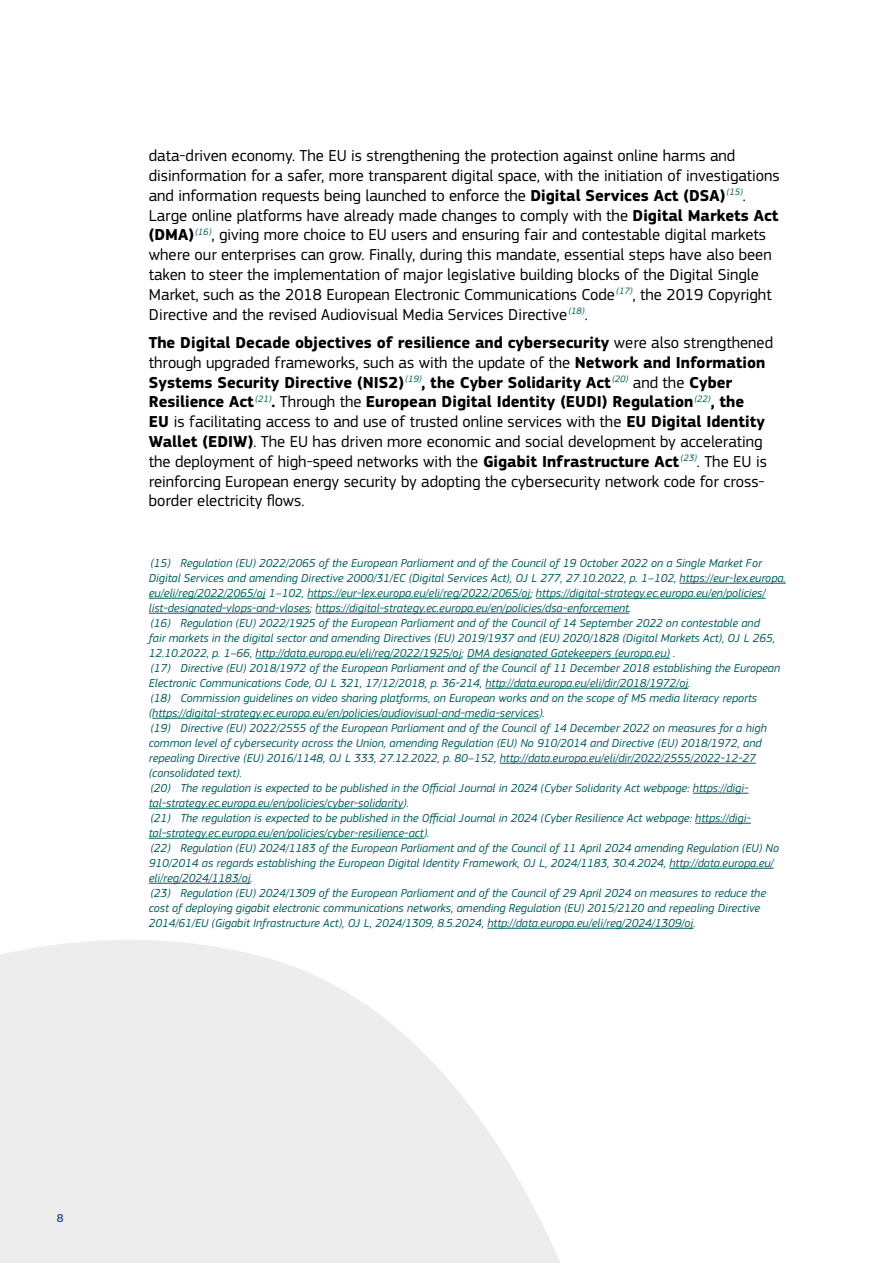
<style>
.page{position:relative;width:893px;height:1263px;background:#fff}
.page>*{position:absolute;margin:0;border:0;box-sizing:border-box;transform-origin:0 0}
.Paragraph{font:16.5px/19.8px "EC Square Sans Pro";color:#000}
.Footnotes{font:italic 12px/15px "EC Square Sans Pro";color:#005e5d}
.t1{font:500 12px "EC Square Sans Pro";color:#3a4f99}
.s1{font-weight:700}
</style>
<div class="page">
<svg style="left:0;top:927px;width:622px;height:336px;fill:#ededed"></svg>
<hr style="left:680px;top:583px;width:106px;height:1px;background:#005e5d">
<hr style="left:149px;top:598px;width:117px;height:1px;background:#005e5d">
<hr style="left:307px;top:598px;width:223px;height:1px;background:#005e5d">
<hr style="left:536px;top:598px;width:230px;height:1px;background:#005e5d">
<hr style="left:149px;top:613px;width:161px;height:1px;background:#005e5d">
<hr style="left:316px;top:613px;width:313px;height:1px;background:#005e5d">
<hr style="left:256px;top:658px;width:206px;height:1px;background:#005e5d">
<hr style="left:467px;top:658px;width:203px;height:1px;background:#005e5d">
<hr style="left:485px;top:688px;width:203px;height:1px;background:#005e5d">
<hr style="left:152px;top:718px;width:387px;height:1px;background:#005e5d">
<hr style="left:500px;top:763px;width:256px;height:1px;background:#005e5d">
<hr style="left:693px;top:793px;width:55px;height:1px;background:#005e5d">
<hr style="left:149px;top:808px;width:254px;height:1px;background:#005e5d">
<hr style="left:695px;top:823px;width:56px;height:1px;background:#005e5d">
<hr style="left:149px;top:838px;width:275px;height:1px;background:#005e5d">
<hr style="left:669px;top:868px;width:105px;height:1px;background:#005e5d">
<hr style="left:149px;top:883px;width:102px;height:1px;background:#005e5d">
<hr style="left:487px;top:928px;width:206px;height:1px;background:#005e5d">
<p class="Paragraph" style="left:149px;top:146px;width:632px">data-driven economy. The EU is strengthening the protection against online harms and disinformation for a safer, more transparent digital space, with the initiation of investigations and information requests being launched to enforce the <span class="s1">Digital Services Act (DSA)</span><sup>(15)</sup>.<br>Large online platforms have already made changes to comply with the <span class="s1">Digital Markets Act (DMA)</span><sup>(16)</sup>, giving more choice to EU users and ensuring fair and contestable digital markets where our enterprises can grow. Finally, during this mandate, essential steps have also been taken to steer the implementation of major legislative building blocks of the Digital Single Market, such as the 2018 European Electronic Communications Code<sup>(17)</sup>, the 2019 Copyright Directive and the revised Audiovisual Media Services Directive<sup>(18)</sup>.</p>
<p class="Paragraph" style="left:149px;top:333px;width:626px"><span class="s1">The Digital Decade objectives of resilience and cybersecurity</span> were also strengthened through upgraded frameworks, such as with the update of the <span class="s1">Network and Information Systems Security Directive (NIS2)</span><sup>(19)</sup><span class="s1">, the Cyber Solidarity Act</span><sup>(20)</sup> and the <span class="s1">Cyber Resilience Act</span><sup>(21)</sup><span class="s1">.</span> Through the <span class="s1">European Digital Identity (EUDI) Regulation</span><sup>(22)</sup><span class="s1">, the<br>EU</span> is facilitating access to and use of trusted online services with the <span class="s1">EU Digital Identity Wallet (EDIW)</span>. The EU has driven more economic and social development by accelerating the deployment of high-speed networks with the <span class="s1">Gigabit Infrastructure Act</span><sup>(23)</sup>. The EU is reinforcing European energy security by adopting the cybersecurity network code for cross&shy;border electricity flows.</p>
<p class="Footnotes" style="left:149px;top:556px;width:638px">(15) Regulation (EU) 2022/2065 of the European Parliament and of the Council of 19 October 2022 on a Single Market For Digital Services and amending Directive 2000/31/EC (Digital Services Act), OJ L 277, 27.10.2022, p. 1–102, https://eur-lex.europa. eu/eli/reg/2022/2065/oj 1–102, https://eur-lex.europa.eu/eli/reg/2022/2065/oj; https://digital-strategy.ec.europa.eu/en/policies/ list-designated-vlops-and-vloses; https://digital-strategy.ec.europa.eu/en/policies/dsa-enforcement.</p>
<p class="Footnotes" style="left:149px;top:616px;width:628px">(16) Regulation (EU) 2022/1925 of the European Parliament and of the Council of 14 September 2022 on contestable and fair markets in the digital sector and amending Directives (EU) 2019/1937 and (EU) 2020/1828 (Digital Markets Act), OJ L 265,<br>12.10.2022, p. 1–66, http://data.europa.eu/eli/reg/2022/1925/oj; DMA designated Gatekeepers (europa.eu) .</p>
<p class="Footnotes" style="left:149px;top:661px;width:633px">(17) Directive (EU) 2018/1972 of the European Parliament and of the Council of 11 December 2018 establishing the European<br>Electronic Communications Code, OJ L 321, 17/12/2018, p. 36-214, http://data.europa.eu/eli/dir/2018/1972/oj.</p>
<p class="Footnotes" style="left:149px;top:691px;width:610px">(18) Commission guidelines on video sharing platforms, on European works and on the scope of MS media literacy reports (https://digital-strategy.ec.europa.eu/en/policies/audiovisual-and-media-services).</p>
<p class="Footnotes" style="left:149px;top:721px;width:619px">(19) Directive (EU) 2022/2555 of the European Parliament and of the Council of 14 December 2022 on measures for a high common level of cybersecurity across the Union, amending Regulation (EU) No 910/2014 and Directive (EU) 2018/1972, and repealing Directive (EU) 2016/1148, OJ L 333, 27.12.2022, p. 80–152, http://data.europa.eu/eli/dir/2022/2555/2022-12-27 (consolidated text).</p>
<p class="Footnotes" style="left:149px;top:781px;width:601px">(20) The regulation is expected to be published in the Official Journal in 2024 (Cyber Solidarity Act webpage: https://digi&shy;tal-strategy.ec.europa.eu/en/policies/cyber-solidarity).</p>
<p class="Footnotes" style="left:149px;top:811px;width:603px">(21) The regulation is expected to be published in the Official Journal in 2024 (Cyber Resilience Act webpage: https://digi&shy;tal-strategy.ec.europa.eu/en/policies/cyber-resilience-act).</p>
<p class="Footnotes" style="left:149px;top:841px;width:632px">(22) Regulation (EU) 2024/1183 of the European Parliament and of the Council of 11 April 2024 amending Regulation (EU) No<br>910/2014 as regards establishing the European Digital Identity Framework, OJ L, 2024/1183, 30.4.2024, http://data.europa.eu/ eli/reg/2024/1183/oj.</p>
<p class="Footnotes" style="left:149px;top:886px;width:619px">(23) Regulation (EU) 2024/1309 of the European Parliament and of the Council of 29 April 2024 on measures to reduce the cost of deploying gigabit electronic communications networks, amending Regulation (EU) 2015/2120 and repealing Directive<br>2014/61/EU (Gigabit Infrastructure Act), OJ L, 2024/1309, 8.5.2024, http://data.europa.eu/eli/reg/2024/1309/oj.</p>
<p class="t1" style="left:57px;top:1211px;width:8px">8</p>
</div>
